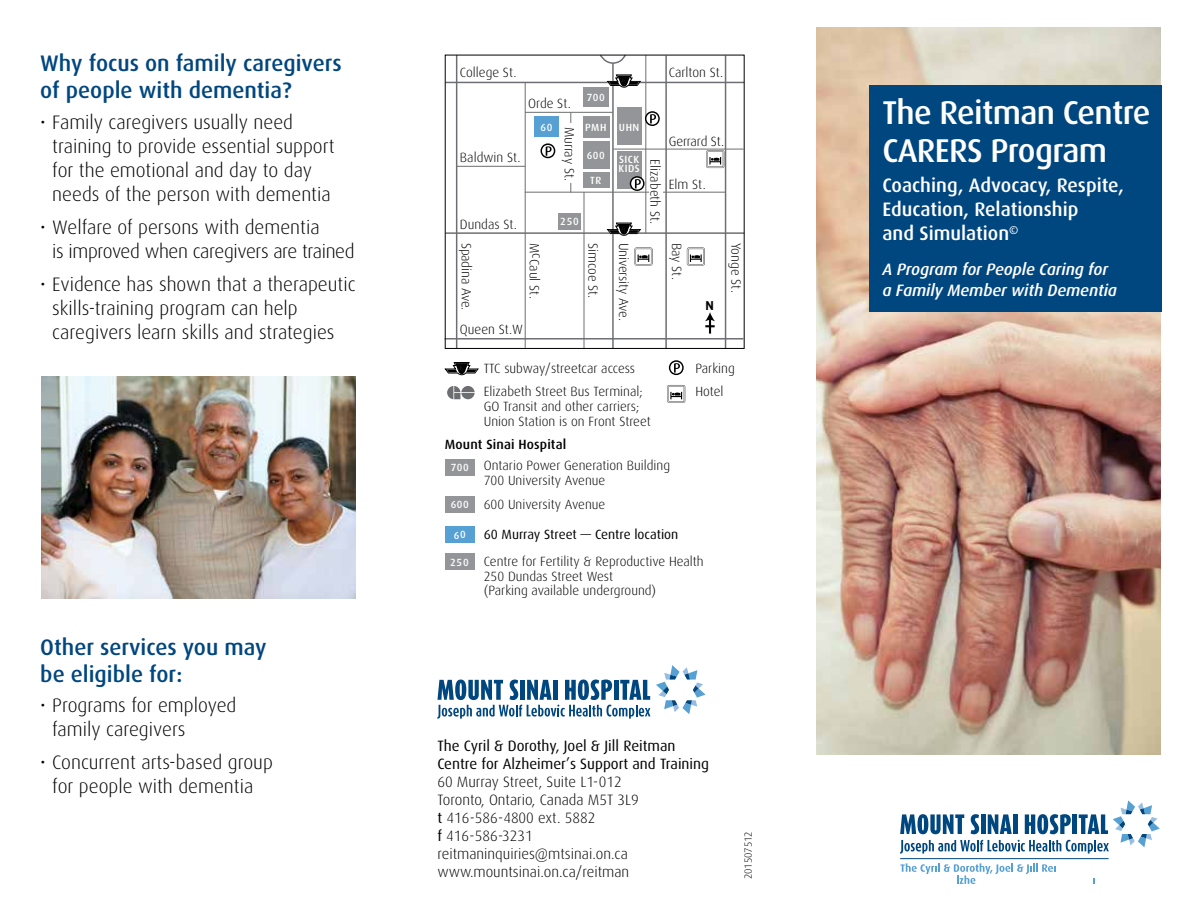
<style>
.page{position:relative;width:1188px;height:918px;background:#fff}
.page>*{position:absolute;margin:0;border:0;box-sizing:border-box;transform-origin:0 0}
.t1{font:500 33px/37.5px "Dax Pro";letter-spacing:-.02em;color:#fff}
.t2{font:500 22.5px/27px "Dax Pro";color:#00467f}
.t3{font:300 19.5px/24px "Dax Pro";color:#000}
.t4{font:300 19.5px/24px "Dax Pro";letter-spacing:-.02em;color:#000}
.t5{font:500 19.5px/24px "Dax Pro";color:#fff}
.t6{font:italic 500 16.5px/21px "Dax Pro";letter-spacing:-.005em;color:#fff}
.t7{font:300 15px/18px "Dax Pro";color:#000}
.t8{font:300 13.35px/14.9px "Dax Pro";color:#000}
.t9{font:13.35px "Dax Pro";color:#000}
.t10{font:500 13.35px "Dax Pro";letter-spacing:.01em;color:#000}
.t11{font:700 12.9px "Dax Pro";color:#000}
.t12{font:300 10.5px "Dax Pro";letter-spacing:-.005em;color:#000}
.t13{font:500 10.35px/8.9px "Dax Pro";letter-spacing:.05em;color:#fff}
.s1{font-weight:400}
</style>
<div class="page">
<div style="left:583px;top:141px;width:26px;height:28px;background:#939598"></div>
<div style="left:559px;top:213px;width:22px;height:17px;background:#939598"></div>
<div style="left:535px;top:116px;width:24px;height:21px;background:#56a0d3"></div>
<div style="left:583px;top:88px;width:26px;height:19px;background:#939598"></div>
<div style="left:617px;top:107px;width:24px;height:38px;background:#939598"></div>
<div style="left:617px;top:151px;width:24px;height:38px;background:#939598"></div>
<div style="left:583px;top:172px;width:26px;height:16px;background:#939598"></div>
<div style="left:583px;top:116px;width:26px;height:21px;background:#939598"></div>
<hr style="left:525px;top:83px;width:1px;height:265px;background:#6d6e71">
<hr style="left:525px;top:112px;width:88px;height:1px;background:#6d6e71">
<hr style="left:570px;top:112px;width:1px;height:80px;background:#6d6e71">
<hr style="left:456px;top:166px;width:69px;height:1px;background:#6d6e71">
<hr style="left:613px;top:149px;width:130px;height:1px;background:#6d6e71">
<hr style="left:525px;top:192px;width:200px;height:1px;background:#6d6e71">
<hr style="left:645px;top:55px;width:1px;height:178px;background:#6d6e71">
<hr style="left:584px;top:192px;width:1px;height:156px;background:#6d6e71">
<hr style="left:612px;top:63px;width:2px;height:286px;background:#6d6e71">
<hr style="left:665px;top:56px;width:2px;height:293px;background:#6d6e71">
<hr style="left:725px;top:56px;width:1px;height:293px;background:#6d6e71">
<hr style="left:456px;top:55px;width:1px;height:293px;background:#6d6e71">
<hr style="left:445px;top:82px;width:299px;height:1px;background:#6d6e71">
<hr style="left:445px;top:232px;width:299px;height:2px;background:#6d6e71">
<hr style="left:445px;top:338px;width:298px;height:2px;background:#6d6e71">
<svg style="left:599px;top:54px;width:28px;height:11px"></svg>
<svg style="left:705px;top:312px;width:10px;height:22px"></svg>
<svg style="left:706px;top:150px;width:18px;height:18px"></svg>
<svg style="left:635px;top:248px;width:17px;height:18px"></svg>
<svg style="left:687px;top:248px;width:18px;height:18px"></svg>
<svg style="left:541px;top:143px;width:14px;height:15px"></svg>
<svg style="left:630px;top:176px;width:15px;height:15px"></svg>
<svg style="left:605px;top:74px;width:38px;height:14px"></svg>
<div style="left:562px;top:123px;width:16px;height:59px;background:#fff"></div>
<div style="left:649px;top:158px;width:13px;height:59px;background:#fff"></div>
<img style="left:41px;top:376px;width:315px;height:222px">
<svg style="left:645px;top:111px;width:15px;height:15px"></svg>
<svg style="left:605px;top:222px;width:38px;height:14px"></svg>
<svg style="left:447px;top:386px;width:28px;height:13px"></svg>
<svg style="left:444px;top:362px;width:35px;height:13px"></svg>
<svg style="left:669px;top:360px;width:15px;height:15px"></svg>
<svg style="left:667px;top:385px;width:18px;height:18px"></svg>
<div style="left:445px;top:553px;width:29px;height:17px;background:#939598"></div>
<div style="left:445px;top:526px;width:29px;height:17px;background:#56a0d3"></div>
<div style="left:445px;top:496px;width:29px;height:17px;background:#939598"></div>
<div style="left:445px;top:459px;width:29px;height:17px;background:#939598"></div>
<svg style="left:437px;top:665px;width:268px;height:54px"></svg>
<hr style="left:900px;top:858px;width:209px;height:1px;background:#00467f">
<svg style="left:900px;top:863px;width:156px;height:21px"></svg>
<svg style="left:1093px;top:878px;width:2px;height:6px"></svg>
<svg style="left:900px;top:800px;width:260px;height:54px"></svg>
<img style="left:816px;top:27px;width:345px;height:728px">
<div style="left:869px;top:85px;width:293px;height:227px;background:#00467f"></div>
<h1 class="t2" style="left:40px;top:49px;width:303px">Why focus on family caregivers of people with dementia?</h1>
<p class="t3" style="left:52px;top:110px;width:284px;text-indent:-12px">• Family caregivers usually need training to provide essential support for the emotional and day to day needs of the person with dementia</p>
<p class="t4" style="left:52px;top:215px;width:304px;text-indent:-12px">• Welfare of persons with dementia<br>is improved when caregivers are trained</p>
<p class="t3" style="left:52px;top:272px;width:305px;text-indent:-12px">• Evidence has shown that a therapeutic skills-training program can help caregivers learn skills and strategies</p>
<h2 class="t2" style="left:40px;top:633px;width:228px">Other services you may be eligible for:</h2>
<p class="t3" style="left:52px;top:693px;width:186px;text-indent:-12px">• Programs for employed family caregivers</p>
<p class="t3" style="left:40px;top:750px;width:234px;text-align:center">• Concurrent arts-based group for people with dementia</p>
<p class="t8" style="left:460px;top:65px;width:58px">College St.</p>
<p class="t8" style="left:669px;top:65px;width:56px">Carlton St.</p>
<p class="t8" style="left:528px;top:96px;width:44px">Orde St.</p>
<p class="t13" style="left:587px;top:92px;width:20px">700</p>
<p class="t13" style="left:585px;top:122px;width:23px">PMH</p>
<p class="t13" style="left:619px;top:122px;width:22px">UHN</p>
<p class="t13" style="left:541px;top:123px;width:13px">60</p>
<p class="t8" style="left:577px;top:127px;width:56px;rotate:90deg">Murray St.</p>
<p class="t13" style="left:587px;top:151px;width:20px">600</p>
<p class="t8" style="left:460px;top:150px;width:62px">Baldwin St.</p>
<p class="t13" style="left:618px;top:154px;width:23px">SICK<br>KIDS</p>
<p class="t8" style="left:663px;top:159px;width:67px;rotate:90deg">Elizabeth St.</p>
<p class="t13" style="left:590px;top:175px;width:13px">TR</p>
<p class="t8" style="left:460px;top:216px;width:59px">Dundas St.</p>
<p class="t13" style="left:560px;top:217px;width:20px">250</p>
<p class="t8" style="left:474px;top:243px;width:69px;rotate:90deg">Spadina Ave.</p>
<p class="t8" style="left:460px;top:322px;width:65px">Queen St.W</p>
<p class="t8" style="left:542px;top:243px;width:58px;rotate:90deg">M c Caul St.</p>
<p class="t8" style="left:601px;top:243px;width:58px;rotate:90deg">Simcoe St.</p>
<p class="t8" style="left:632px;top:243px;width:80px;rotate:90deg">University Ave.</p>
<p class="t8" style="left:669px;top:133px;width:57px">Gerrard St.</p>
<p class="t8" style="left:669px;top:176px;width:39px">Elm St.</p>
<p class="t8" style="left:684px;top:243px;width:39px;rotate:90deg">Bay St.</p>
<p class="t8" style="left:744px;top:243px;width:52px;rotate:90deg">Yonge St.</p>
<p class="t11" style="left:706px;top:297px;width:10px">N</p>
<p class="t8" style="left:484px;top:361px;width:153px">TTC subway/streetcar access</p>
<p class="t8" style="left:695px;top:361px;width:41px">Parking</p>
<p class="t8" style="left:484px;top:384px;width:160px">Elizabeth Street Bus Terminal;</p>
<p class="t8" style="left:695px;top:384px;width:30px">Hotel</p>
<p class="t8" style="left:484px;top:398px;width:169px">GO Transit and other carriers;<br>Union Station is on Front Street</p>
<p class="t10" style="left:445px;top:436px;width:123px">Mount Sinai Hospital</p>
<p class="t8" style="left:484px;top:457px;width:188px;text-indent:-33px"><sub>700</sub> Ontario Power Generation Building<br>700 University Avenue</p>
<p class="t8" style="left:484px;top:497px;width:123px">600 University Avenue</p>
<p class="t9" style="left:484px;top:526px;width:196px">60 Murray Street — Centre location</p>
<p class="t8" style="left:484px;top:553px;width:221px">Centre for Fertility &amp; Reproductive Health<br>250 Dundas Street West<br>(Parking available underground)</p>
<p class="t13" style="left:451px;top:500px;width:20px">600</p>
<p class="t13" style="left:454px;top:530px;width:13px">60</p>
<p class="t13" style="left:450px;top:557px;width:20px">250</p>
<p class="t7" style="left:437px;top:737px;width:273px"><span class="s1">The Cyril &amp; Dorothy, Joel &amp; Jill Reitman<br>Centre for Alzheimer’s Support and Training<br></span>60 Murray Street, Suite L1-012<br>Toronto, Ontario, Canada M5T 3L9<br><span class="s1">t</span> 416-586-4800 ext. 5882<br><span class="s1">f</span> 416-586-3231 reitmaninquiries@mtsinai.on.ca www.mountsinai.on.ca/reitman</p>
<p class="t12" style="left:742px;top:879px;width:49px;rotate:-90deg">201507512</p>
<p class="t1" style="left:882px;top:93px;width:269px">The Reitman Centre<br>CARERS Program</p>
<p class="t5" style="left:882px;top:173px;width:243px">Coaching, Advocacy, Respite,<br>Education, Relationship<br>and Simulation<sup>©</sup></p>
<p class="t6" style="left:882px;top:258px;width:236px">A Program for People Caring for a Family Member with Dementia</p>
</div>
